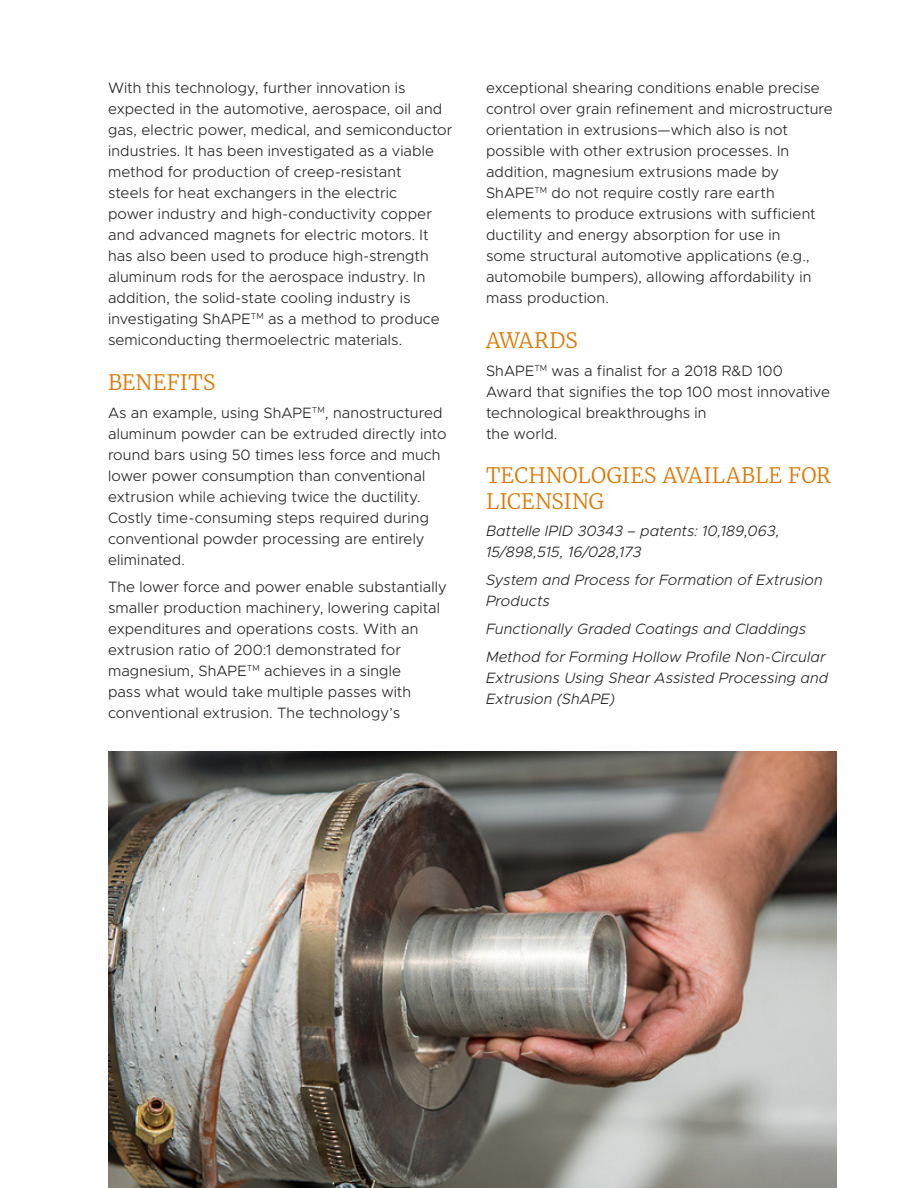
<style>
.page{position:relative;width:918px;height:1188px;background:#fff}
.page>*{position:absolute;margin:0;border:0;box-sizing:border-box;transform-origin:0 0}
.Flier_Section-Head_1{font:300 21px/25.2px "Merriweather";letter-spacing:.005em;color:#de7800}
.Flier_Body_Text{font:300 15px/21px "Metropolis";letter-spacing:.01em;color:#231f20}
.Flier_Body_Text-2{font:italic 300 15px/21px "Metropolis";letter-spacing:.005em;color:#231f20}
</style>
<div class="page">
<img style="left:108px;top:752px;width:729px;height:436px">
<p class="Flier_Body_Text" style="left:108px;top:77px;width:346px">With this technology, further innovation is expected in the automotive, aerospace, oil and gas, electric power, medical, and semiconductor industries. It has been investigated as a viable method for production of creep-resistant<br>steels for heat exchangers in the electric<br>power industry and high-conductivity copper and advanced magnets for electric motors. It has also been used to produce high-strength aluminum rods for the aerospace industry. In addition, the solid-state cooling industry is investigating ShAPE<sup>TM</sup> as a method to produce semiconducting thermoelectric materials.</p>
<p class="Flier_Section-Head_1" style="left:108px;top:369px;width:109px">BENEFITS</p>
<p class="Flier_Body_Text" style="left:108px;top:402px;width:340px">As an example, using ShAPE<sup>TM</sup>, nanostructured aluminum powder can be extruded directly into round bars using 50 times less force and much lower power consumption than conventional extrusion while achieving twice the ductility.<br>Costly time-consuming steps required during conventional powder processing are entirely eliminated.</p>
<p class="Flier_Body_Text" style="left:108px;top:577px;width:340px">The lower force and power enable substantially smaller production machinery, lowering capital expenditures and operations costs. With an extrusion ratio of 200:1 demonstrated for magnesium, ShAPE<sup>TM</sup> achieves in a single<br>pass what would take multiple passes with conventional extrusion. The technology’s</p>
<p class="Flier_Body_Text" style="left:486px;top:77px;width:348px">exceptional shearing conditions enable precise control over grain refinement and microstructure orientation in extrusions—which also is not possible with other extrusion processes. In addition, magnesium extrusions made by ShAPE<sup>TM</sup> do not require costly rare earth elements to produce extrusions with sufficient ductility and energy absorption for use in<br>some structural automotive applications (e.g., automobile bumpers), allowing affordability in mass production.</p>
<p class="Flier_Section-Head_1" style="left:486px;top:327px;width:93px">AWARDS</p>
<p class="Flier_Body_Text" style="left:486px;top:360px;width:345px">ShAPE<sup>TM</sup> was a finalist for a 2018 R&amp;D 100<br>Award that signifies the top 100 most innovative technological breakthroughs in<br>the world.</p>
<p class="Flier_Section-Head_1" style="left:486px;top:463px;width:346px">TECHNOLOGIES AVAILABLE FOR<br>LICENSING</p>
<p class="Flier_Body_Text-2" style="left:486px;top:521px;width:295px">Battelle IPID 30343 – patents: 10,189,063,<br>15/898,515, 16/028,173</p>
<p class="Flier_Body_Text-2" style="left:486px;top:570px;width:338px">System and Process for Formation of Extrusion<br>Products</p>
<p class="Flier_Body_Text-2" style="left:486px;top:618px;width:322px">Functionally Graded Coatings and Claddings</p>
<p class="Flier_Body_Text-2" style="left:486px;top:646px;width:344px">Method for Forming Hollow Profile Non-Circular<br>Extrusions Using Shear Assisted Processing and<br>Extrusion (ShAPE)</p>
</div>
